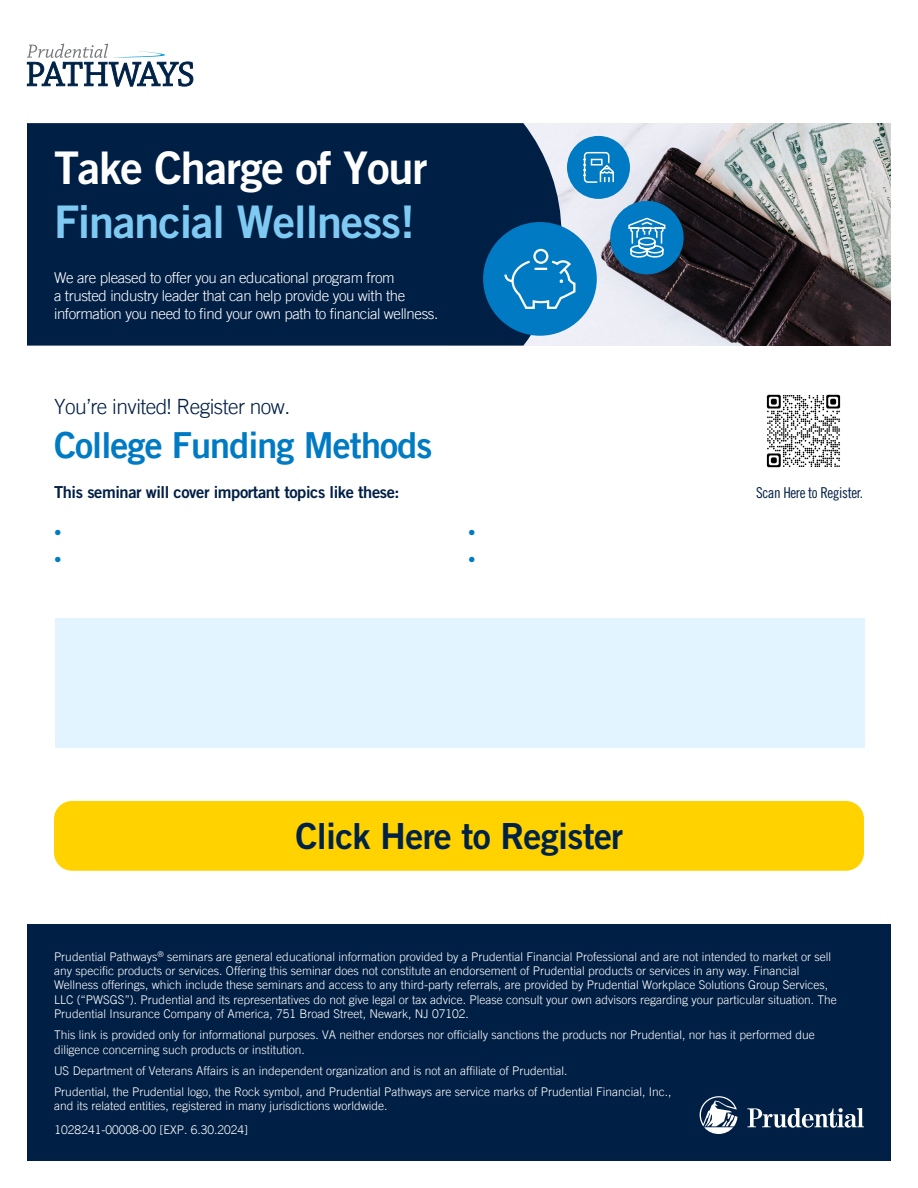
<style>
.page{position:relative;width:918px;height:1188px;background:#fff}
.page>*{position:absolute;margin:0;border:0;box-sizing:border-box;transform-origin:0 0}
.t1{font:700 45px/54px "Prudential Modern";letter-spacing:-.025em;color:#7ecaf2}
.t2{font:700 36px "Prudential Modern";letter-spacing:-.025em;color:#007bc3}
.t3{font:700 36px "Prudential Modern";letter-spacing:-.02em;color:#002247}
.t4{font:300 21px "Prudential Modern";letter-spacing:-.025em;color:#001f45}
.t5{font:700 16.5px "Prudential Modern";letter-spacing:-.025em;color:#001f45}
.t6{font:300 15px/18px "Prudential Modern";letter-spacing:-.025em;color:#fff}
.t7{font:500 condensed 15px "Prudential Modern";letter-spacing:-.025em;color:#001f45}
.t8{font:300 15px/27px "Prudential Modern";color:#007bc3}
.t9{font:300 12px/14.4px "Prudential Modern";color:#fff}
.s1{color:#fff}
</style>
<div class="page">
<div style="left:54px;top:801px;width:810px;height:70px;background:#ffd200;border-radius:18px"></div>
<img style="left:561px;top:123px;width:330px;height:223px">
<div style="left:27px;top:123px;width:534px;height:223px;background:#001f45"></div>
<div style="left:27px;top:925px;width:864px;height:236px;background:#001f45"></div>
<svg style="left:700px;top:1096px;width:164px;height:38px"></svg>
<svg style="left:27px;top:44px;width:166px;height:43px"></svg>
<div style="left:55px;top:618px;width:810px;height:129px;background:#e2f4ff"></div>
<div style="left:483px;top:222px;width:114px;height:114px;background:#007bc3;border-radius:50%"></div>
<svg style="left:504px;top:248px;width:72px;height:61px"></svg>
<div style="left:567px;top:136px;width:63px;height:63px;background:#007bc3;border-radius:50%"></div>
<svg style="left:583px;top:151px;width:31px;height:32px"></svg>
<div style="left:610px;top:201px;width:74px;height:73px;background:#007bc3;border-radius:50%"></div>
<svg style="left:628px;top:217px;width:38px;height:41px"></svg>
<img style="left:766px;top:394px;width:75px;height:74px">
<h1 class="t1" style="left:54px;top:140px;width:375px"><span class="s1">Take Charge of Your<br></span>Financial Wellness!</h1>
<p class="t6" style="left:54px;top:268px;width:386px">We are pleased to offer you an educational program from<br>a trusted industry leader that can help provide you with the information you need to find your own path to financial wellness.</p>
<h3 class="t4" style="left:54px;top:394px;width:238px">You’re invited! Register now.</h3>
<h2 class="t2" style="left:54px;top:422px;width:380px">College Funding Methods</h2>
<h3 class="t5" style="left:54px;top:482px;width:347px">This seminar will cover important topics like these:</h3>
<p class="t8" style="left:54px;top:518px;width:9px">• •</p>
<p class="t8" style="left:468px;top:519px;width:9px">•</p>
<p class="t8" style="left:468px;top:546px;width:9px">•</p>
<p class="t3" style="left:296px;top:814px;width:329px">Click Here to Register</p>
<p class="t7" style="left:756px;top:484px;width:109px">Scan Here to Register.</p>
<p class="t9" style="left:54px;top:949px;width:784px">Prudential Pathways<sup>®</sup> seminars are general educational information provided by a Prudential Financial Professional and are not intended to market or sell any specific products or services. Offering this seminar does not constitute an endorsement of Prudential products or services in any way. Financial Wellness offerings, which include these seminars and access to any third-party referrals, are provided by Prudential Workplace Solutions Group Services, LLC (“PWSGS”). Prudential and its representatives do not give legal or tax advice. Please consult your own advisors regarding your particular situation. The Prudential Insurance Company of America, 751 Broad Street, Newark, NJ 07102.</p>
<p class="t9" style="left:54px;top:1028px;width:762px">This link is provided only for informational purposes. VA neither endorses nor officially sanctions the products nor Prudential, nor has it performed due diligence concerning such products or institution.</p>
<p class="t9" style="left:54px;top:1060px;width:619px;line-height:21.1px">US Department of Veterans Affairs is an independent organization and is not an affiliate of Prudential.<br>Prudential, the Prudential logo, the Rock symbol, and Prudential Pathways are service marks of Prudential Financial, Inc.,</p>
<p class="t9" style="left:54px;top:1094px;width:335px;line-height:23.5px">and its related entities, registered in many jurisdictions worldwide.<br>1028241-00008-00 [EXP. 6.30.2024]</p>
</div>
